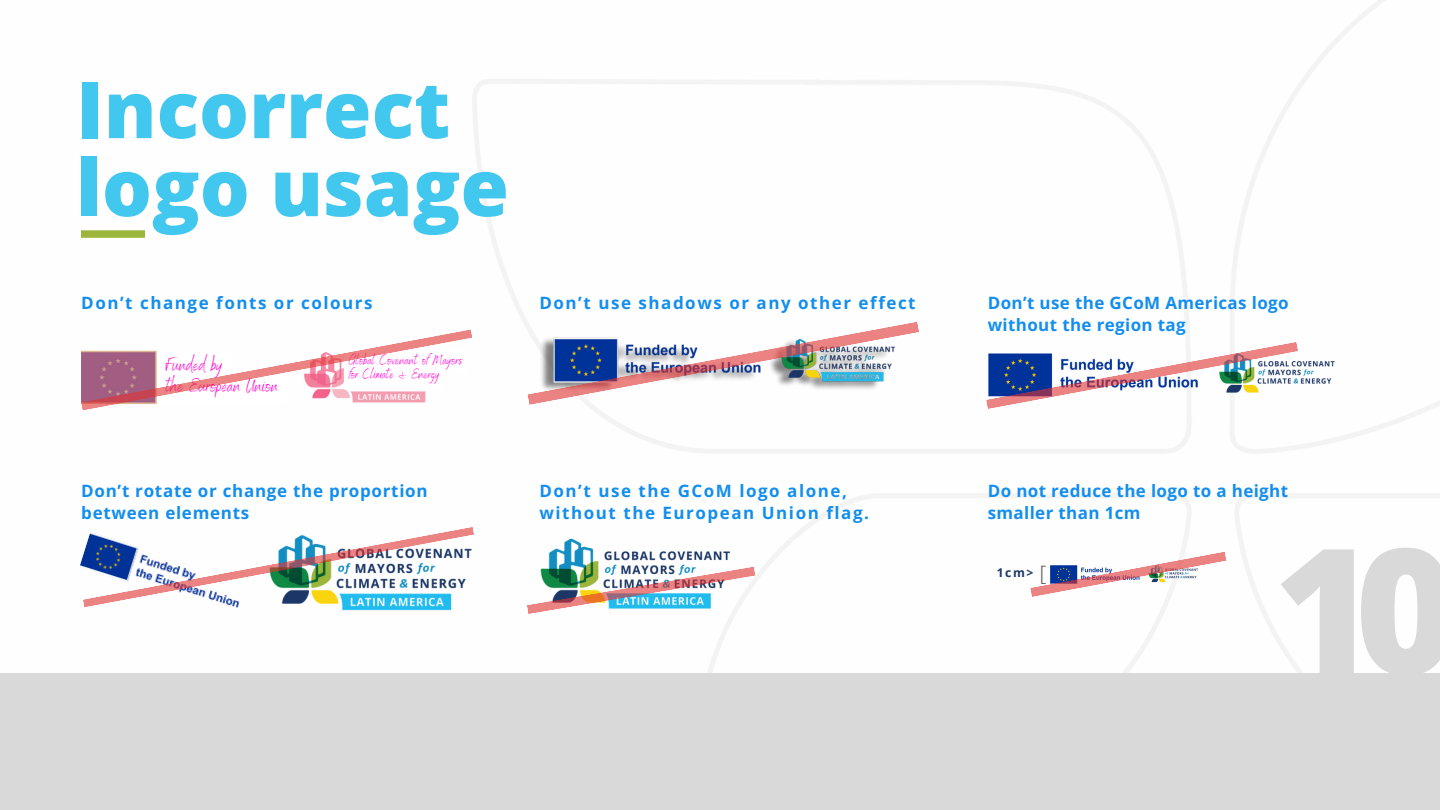
<style>
.page{position:relative;width:1440px;height:810px;background:#fff}
.page>*{position:absolute;margin:0;border:0;box-sizing:border-box;transform-origin:0 0}
.t1{font:800 174.3px "Open Sans";color:#d9d9d9}
.t2{font:800 78.7px/78px "Open Sans";color:#42c7ef}
.t3{font:18.6px/20.2px "Benedict";letter-spacing:.02em;color:#ff00cf}
.t4{font:700 17px/21.8px "Open Sans";letter-spacing:.09em;color:#138eee}
.t5{font:700 17px/21.8px "Open Sans";letter-spacing:.02em;color:#138eee}
.t6{font:700 17px/21.8px "Open Sans";letter-spacing:.045em;color:#138eee}
.t7{font:13.7px/14.9px "Benedict";letter-spacing:.02em;color:#ff00cf}
.t8{font:700 12.1px "Open Sans";color:#1c3767}
.s1{font-family:"Arial Nova";font-weight:300;font-size:19.9px;color:#666}
</style>
<div class="page">
<div style="left:81px;top:230px;width:64px;height:8px;background:#9bb63b"></div>
<div style="left:0;top:673px;width:1440px;height:137px;background:#d9d9d9"></div>
<img style="left:342px;top:608px;width:110px;height:3px">
<svg style="left:81px;top:329px;width:391px;height:82px"></svg>
<svg style="left:83px;top:527px;width:391px;height:81px"></svg>
<svg style="left:527px;top:322px;width:392px;height:83px"></svg>
<img style="left:548px;top:538px;width:188px;height:106px">
<svg style="left:527px;top:567px;width:229px;height:47px"></svg>
<img style="left:1184px;top:333px;width:151px;height:85px">
<svg style="left:986px;top:342px;width:312px;height:67px"></svg>
<svg style="left:1030px;top:552px;width:197px;height:45px"></svg>
<h2 class="t2" style="left:76px;top:69px;width:434px">Incorrect logo usage</h2>
<p class="t4" style="left:81px;top:292px;width:293px">Don’t change fonts or colours</p>
<p class="t4" style="left:539px;top:292px;width:378px">Don’t use shadows or any other effect</p>
<p class="t3" style="left:166px;top:354px;width:114px">Funded by<br>the European Union</p>
<p class="t7" style="left:349px;top:351px;width:115px">Global Covenant of Mayors for Climate &amp; Energy</p>
<p class="t6" style="left:81px;top:480px;width:348px">Don’t rotate or change the proportion between elements</p>
<p class="t4" style="left:539px;top:480px;width:331px">Don’t use the GCoM logo alone, without the European Union flag.</p>
<p class="t5" style="left:988px;top:292px;width:302px">Don’t use the GCoM Americas logo without the region tag</p>
<p class="t5" style="left:988px;top:480px;width:302px">Do not reduce the logo to a height smaller than 1cm</p>
<p class="t8" style="left:997px;top:564px;width:51px">1cm&gt; <span class="s1">[</span></p>
<h1 class="t1" style="left:1274px;top:488px;width:185px">10</h1>
</div>
